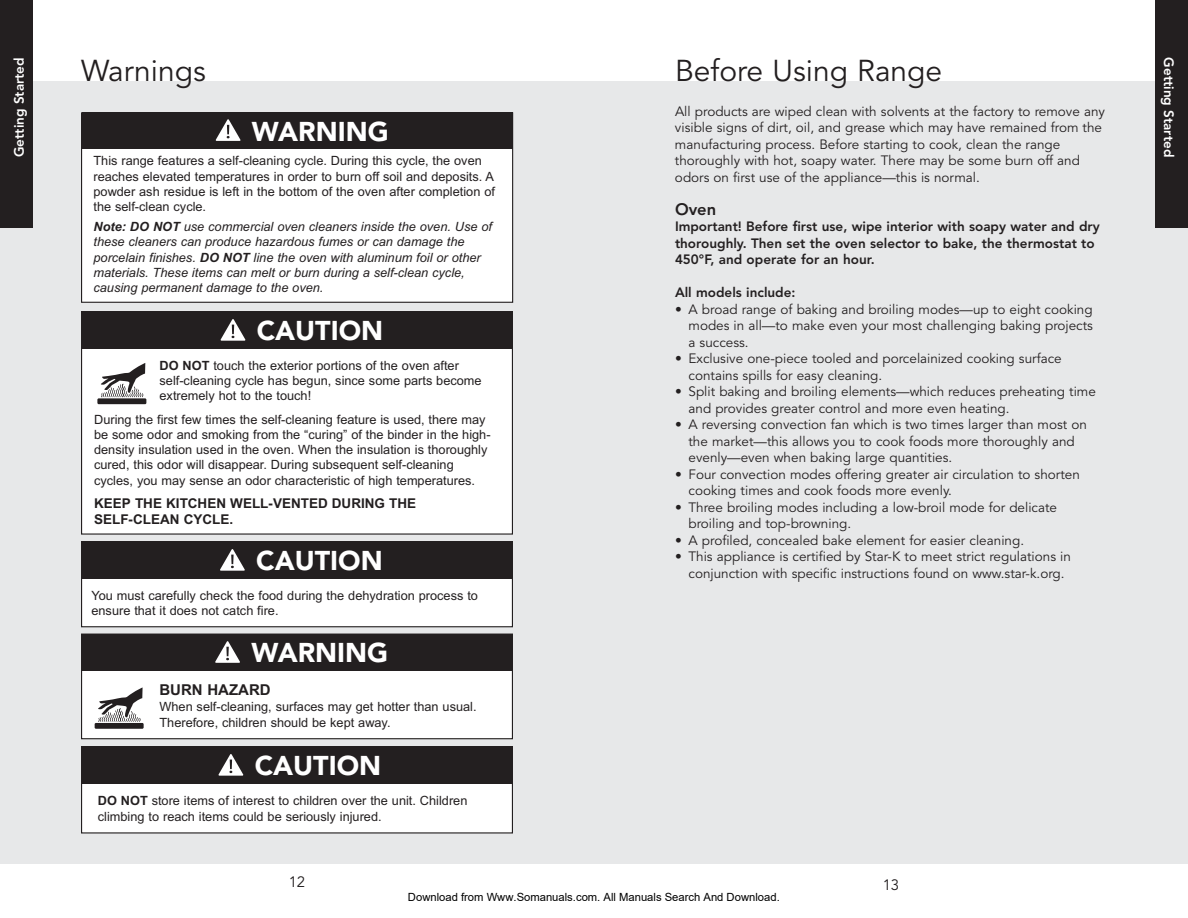
<style>
.page{position:relative;width:1188px;height:918px;background:#fff}
.page>*{position:absolute;margin:0;border:0;box-sizing:border-box;transform-origin:0 0}
.t1{font:30px "Avenir";color:#231f20}
.t2{font:900 27px "Avenir";color:#fff}
.t3{font:800 16.5px "Avenir";color:#231f20}
.t4{font:700 15px "Arial";color:#231f20}
.t5{font:15px "Avenir";color:#231f20}
.t6{font:13.5px/16.5px "Avenir";color:#231f20}
.t7{font:800 13.5px/16.5px "Avenir";color:#231f20}
.t8{font:700 13.5px/16.2px "Arial";color:#231f20}
.t9{font:800 13.5px "Avenir";color:#fff}
.t10{font:12.75px/15.3px "Arial";color:#231f20}
.t11{font:italic 12.75px/15.3px "Arial";color:#231f20}
.t12{font:11.25px "Arial";color:#000}
.s1{font-weight:700}
</style>
<div class="page">
<div style="left:580px;top:81px;width:608px;height:783px;background:#e7e8e9"></div>
<div style="left:0;top:81px;width:608px;height:783px;background:#e7e8e9"></div>
<div style="left:0;top:0;width:33px;height:228px;background:#231f20"></div>
<div style="left:1155px;top:0;width:33px;height:228px;background:#231f20"></div>
<div style="left:82px;top:747px;width:430px;height:86px;background:#fff"></div>
<div style="left:82px;top:747px;width:430px;height:37px;background:#231f20"></div>
<svg style="left:218px;top:754px;width:26px;height:22px"></svg>
<div style="left:81px;top:746px;width:432px;height:88px;border:1px solid #231f20"></div>
<div style="left:82px;top:634px;width:430px;height:105px;background:#fff"></div>
<div style="left:82px;top:634px;width:430px;height:37px;background:#231f20"></div>
<svg style="left:215px;top:641px;width:25px;height:22px"></svg>
<div style="left:81px;top:634px;width:432px;height:105px;border:1px solid #231f20"></div>
<div style="left:82px;top:113px;width:431px;height:189px;background:#fff"></div>
<div style="left:82px;top:113px;width:431px;height:36px;background:#231f20"></div>
<svg style="left:216px;top:119px;width:25px;height:22px"></svg>
<div style="left:81px;top:112px;width:432px;height:191px;border:1px solid #231f20"></div>
<div style="left:95px;top:723px;width:49px;height:6px;background:#231f20"></div>
<svg style="left:98px;top:687px;width:45px;height:35px"></svg>
<div style="left:82px;top:312px;width:430px;height:222px;background:#fff"></div>
<div style="left:82px;top:312px;width:430px;height:37px;background:#231f20"></div>
<svg style="left:220px;top:319px;width:26px;height:22px"></svg>
<div style="left:81px;top:311px;width:432px;height:224px;border:1px solid #231f20"></div>
<div style="left:97px;top:398px;width:49px;height:6px;background:#231f20"></div>
<svg style="left:101px;top:363px;width:44px;height:34px"></svg>
<div style="left:82px;top:542px;width:430px;height:85px;background:#fff"></div>
<div style="left:82px;top:542px;width:430px;height:37px;background:#231f20"></div>
<svg style="left:220px;top:549px;width:25px;height:22px"></svg>
<div style="left:81px;top:541px;width:432px;height:86px;border:1px solid #231f20"></div>
<p class="t9" style="left:13px;top:157px;width:101px;rotate:-90deg">Getting Started</p>
<p class="t9" style="left:1175px;top:57px;width:101px;rotate:90deg">Getting Started</p>
<h1 class="t1" style="left:675px;top:58px;width:269px">Before Using Range</h1>
<h1 class="t1" style="left:81px;top:59px;width:126px">Warnings</h1>
<p class="t6" style="left:675px;top:104px;width:432px">All products are wiped clean with solvents at the factory to remove any visible signs of dirt, oil, and grease which may have remained from the manufacturing process. Before starting to cook, clean the range thoroughly with hot, soapy water. There may be some burn off and odors on first use of the appliance—this is normal.</p>
<p class="t3" style="left:675px;top:202px;width:43px">Oven</p>
<p class="t7" style="left:675px;top:219px;width:426px">Important! Before first use, wipe interior with soapy water and dry thoroughly. Then set the oven selector to bake, the thermostat to<br>450°F, and operate for an hour.</p>
<p class="t7" style="left:675px;top:285px;width:122px">All models include:</p>
<p class="t6" style="left:689px;top:302px;width:406px;text-align:justify;text-indent:-14px">• A broad range of baking and broiling modes—up to eight cooking modes in all—to make even your most challenging baking projects a success.</p>
<p class="t6" style="left:689px;top:351px;width:375px;text-indent:-14px">• Exclusive one-piece tooled and porcelainized cooking surface contains spills for easy cleaning.</p>
<p class="t6" style="left:689px;top:384px;width:409px;text-indent:-13px">• Split baking and broiling elements—which reduces preheating time and provides greater control and more even heating.</p>
<p class="t6" style="left:689px;top:417px;width:400px;text-indent:-14px">• A reversing convection fan which is two times larger than most on the market—this allows you to cook foods more thoroughly and evenly—even when baking large quantities.</p>
<p class="t6" style="left:689px;top:467px;width:393px;text-indent:-14px">• Four convection modes offering greater air circulation to shorten cooking times and cook foods more evenly.</p>
<p class="t6" style="left:689px;top:500px;width:370px;text-indent:-13px">• Three broiling modes including a low-broil mode for delicate broiling and top-browning.</p>
<p class="t6" style="left:675px;top:533px;width:351px">• A profiled, concealed bake element for easier cleaning.</p>
<p class="t6" style="left:675px;top:549px;width:398px;text-align:center">• This appliance is certified by Star-K to meet strict regulations in conjunction with specific instructions found on www.star-k.org.</p>
<h2 class="t2" style="left:252px;top:120px;width:138px">WARNING</h2>
<p class="t10" style="left:94px;top:153px;width:403px">This range features a self-cleaning cycle. During this cycle, the oven reaches elevated temperatures in order to burn off soil and deposits. A powder ash residue is left in the bottom of the oven after completion of the self-clean cycle.</p>
<p class="t11" style="left:94px;top:219px;width:400px"><span class="s1">Note: DO NOT</span> use commercial oven cleaners inside the oven. Use of these cleaners can produce hazardous fumes or can damage the porcelain finishes. <span class="s1">DO NOT</span> line the oven with aluminum foil or other materials. These items can melt or burn during a self-clean cycle, causing permanent damage to the oven.</p>
<h2 class="t2" style="left:257px;top:320px;width:128px">CAUTION</h2>
<p class="t10" style="left:160px;top:357px;width:324px"><span class="s1">DO NOT</span> touch the exterior portions of the oven after self-cleaning cycle has begun, since some parts become extremely hot to the touch!</p>
<p class="t10" style="left:94px;top:412px;width:398px">During the first few times the self-cleaning feature is used, there may be some odor and smoking from the “curing” of the binder in the high&shy;density insulation used in the oven. When the insulation is thoroughly cured, this odor will disappear. During subsequent self-cleaning cycles, you may sense an odor characteristic of high temperatures.</p>
<p class="t8" style="left:94px;top:495px;width:324px">KEEP THE KITCHEN WELL-VENTED DURING THE<br>SELF-CLEAN CYCLE.</p>
<h2 class="t2" style="left:256px;top:550px;width:128px">CAUTION</h2>
<p class="t10" style="left:91px;top:588px;width:388px">You must carefully check the food during the dehydration process to ensure that it does not catch fire.</p>
<h2 class="t2" style="left:251px;top:642px;width:138px">WARNING</h2>
<p class="t4" style="left:159px;top:681px;width:113px">BURN HAZARD</p>
<p class="t10" style="left:159px;top:699px;width:319px">When self-cleaning, surfaces may get hotter than usual.<br>Therefore, children should be kept away.</p>
<h2 class="t2" style="left:255px;top:755px;width:128px">CAUTION</h2>
<p class="t10" style="left:98px;top:793px;width:371px"><span class="s1">DO NOT</span> store items of interest to children over the unit. Children climbing to reach items could be seriously injured.</p>
<p class="t5" style="left:289px;top:876px;width:18px">12</p>
<p class="t5" style="left:883px;top:879px;width:18px">13</p>
<p class="t12" style="left:408px;top:890px;width:373px">Download from Www.Somanuals.com. All Manuals Search And Download.</p>
</div>
